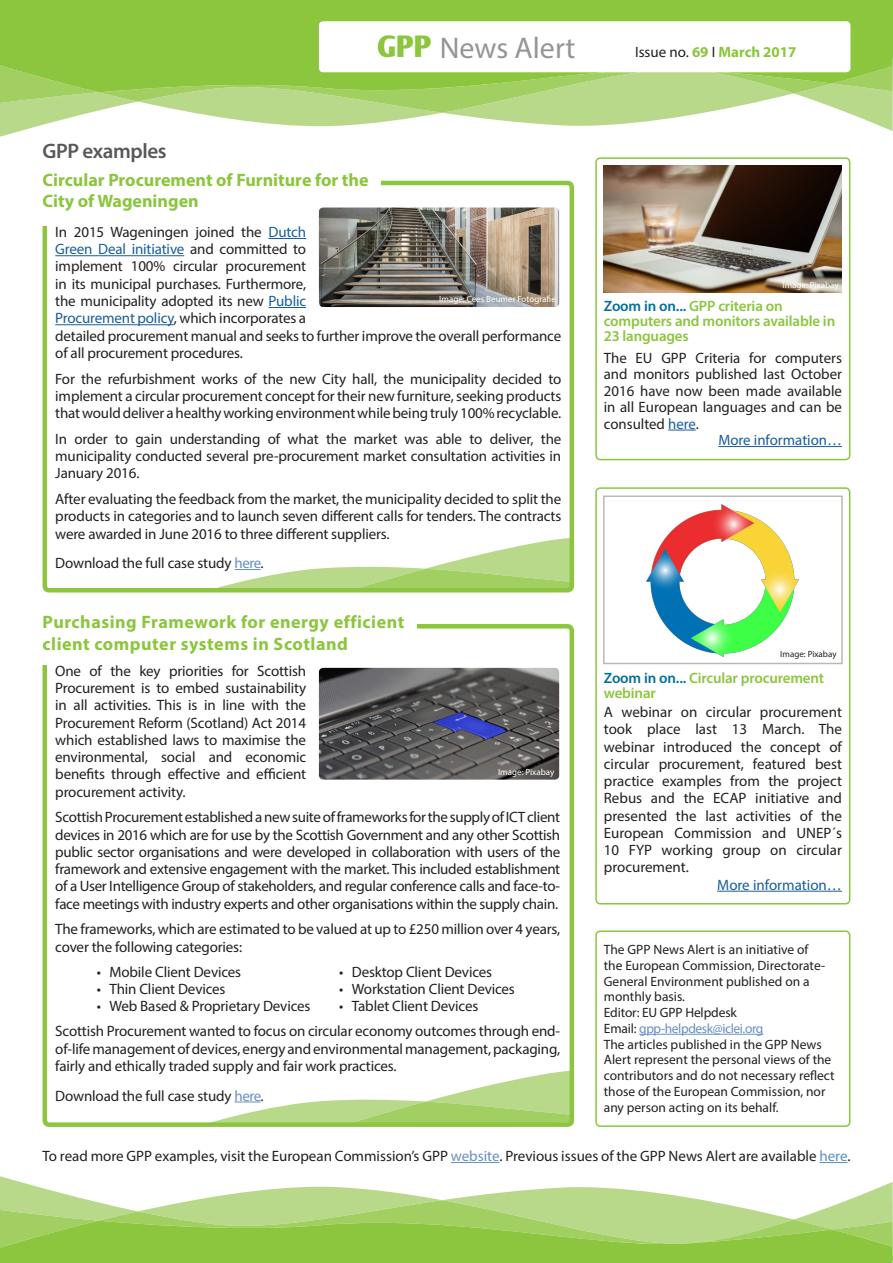
<style>
.page{position:relative;width:893px;height:1263px;background:#fff}
.page>*{position:absolute;margin:0;border:0;box-sizing:border-box;transform-origin:0 0}
.t1{font:30px "Myriad Pro";color:#939598}
.t2{font:600 21px "Myriad Pro";letter-spacing:-.02em;color:#57585a}
.t3{font:700 18px "Myriad Pro";letter-spacing:.02em;color:#8bc63e}
.t4{font:700 18px "Myriad Pro";color:#8bc63e}
.t5{font:15px/17.2px "Myriad Pro";letter-spacing:-.01em;color:#231f20;text-align:justify}
.t6{font:600 15px/15px "Myriad Pro";letter-spacing:-.01em;color:#8bc63e}
.t7{font:15px "Myriad Pro";color:#175d9e}
.t8{font:700 15px "Myriad Pro";color:#8bc63e}
.t9{font:13.5px/15.8px "Myriad Pro";color:#231f20}
.t10{font:13.5px "Myriad Pro";letter-spacing:-.03em;color:#668ec6}
.t11{font:9px "Myriad Pro";color:#fff}
.t12{font:9px "Myriad Pro";color:#231f20}
.s1{font-family:"Oli Jo";font-weight:700;color:#8bc63e}
.s2{font-weight:400;color:#231f20}
.s3{color:#175d9e}
.s4{color:#668ec6}
.s5{color:#037099}
.s6{color:#231f20}
.s7{color:#588fc7}
</style>
<div class="page">
<svg style="left:0;top:1176px;width:88px;height:24px"></svg>
<svg style="left:195px;top:1182px;width:698px;height:18px"></svg>
<svg style="left:0;top:1200px;width:893px;height:63px;background:#a1cf62"></svg>
<svg style="left:0;top:113px;width:88px;height:24px"></svg>
<svg style="left:195px;top:113px;width:698px;height:18px"></svg>
<svg style="left:0;top:58px;width:893px;height:55px;background:#a9d36f"></svg>
<div style="left:0;top:0;width:893px;height:58px;background:#8bc63e"></div>
<div style="left:319px;top:21px;width:531px;height:51px;background:#fff;border-radius:4px"></div>
<div style="left:43px;top:624px;width:531px;height:503px;border:4px solid #8bc63e;border-radius:4px"></div>
<div style="left:38px;top:617px;width:379px;height:48px;background:#fff"></div>
<div style="left:43px;top:181px;width:531px;height:411px;border:4px solid #8bc63e;border-radius:4px"></div>
<div style="left:595px;top:157px;width:255px;height:303px;border:2px solid #8bc63e;border-radius:4px"></div>
<svg style="left:204px;top:1056px;width:367px;height:68px"></svg>
<div style="left:595px;top:487px;width:255px;height:417px;border:2px solid #8bc63e;border-radius:4px"></div>
<hr style="left:451px;top:1162px;width:48px;height:1px;background:#668ec6">
<svg style="left:819px;top:1162px;width:28px;height:1px"></svg>
<img style="left:319px;top:668px;width:240px;height:112px">
<hr style="left:269px;top:238px;width:37px;height:1px;background:#175d9e">
<hr style="left:55px;top:255px;width:129px;height:1px;background:#175d9e">
<hr style="left:269px;top:307px;width:37px;height:1px;background:#175d9e">
<hr style="left:55px;top:324px;width:119px;height:1px;background:#175d9e">
<svg style="left:204px;top:523px;width:367px;height:66px"></svg>
<svg style="left:668px;top:430px;width:28px;height:1px"></svg>
<hr style="left:718px;top:446px;width:124px;height:1px;background:#175d9e">
<div style="left:595px;top:930px;width:255px;height:197px;border:2px solid #8bc63e;border-radius:4px"></div>
<hr style="left:639px;top:1034px;width:124px;height:1px;background:#668ec6">
<div style="left:35px;top:174px;width:346px;height:51px;background:#fff"></div>
<img style="left:319px;top:207px;width:240px;height:100px">
<img style="left:604px;top:166px;width:238px;height:127px">
<img style="left:647px;top:504px;width:152px;height:153px">
<div style="left:603px;top:495px;width:240px;height:169px;border:2px solid #b8b9bc"></div>
<hr style="left:717px;top:891px;width:125px;height:1px;background:#175d9e">
<h1 class="t1" style="left:377px;top:29px;width:200px"><span class="s1">GPP</span> News Alert</h1>
<p class="t8" style="left:635px;top:42px;width:163px"><span class="s2">Issue no.</span> 69 <span class="s2">I</span> March 2017</p>
<p class="t2" style="left:43px;top:138px;width:125px">GPP examples</p>
<p class="t4" style="left:43px;top:168px;width:328px">Circular Procurement of Furniture for the</p>
<p class="t4" style="left:43px;top:189px;width:158px">City of Wageningen</p>
<p class="t5" style="left:55px;top:223px;width:507px;text-align:left">In 2015 Wageningen joined the <span class="s3">Dutch<br>Green Deal initiative</span> and committed to<br>implement 100% circular procurement<br>in its municipal purchases. Furthermore,<br>the municipality adopted its new <span class="s3">Public<br>Procurement policy</span>, which incorporates a<br>detailed procurement manual and seeks to further improve the overall performance of all procurement procedures.</p>
<p class="t5" style="left:55px;top:370px;width:508px">For the refurbishment works of the new City hall, the municipality decided to implement a circular procurement concept for their new furniture, seeking products that would deliver a healthy working environment while being truly 100% recyclable.</p>
<p class="t5" style="left:55px;top:430px;width:508px">In order to gain understanding of what the market was able to deliver, the municipality conducted several pre-procurement market consultation activities in January 2016.</p>
<p class="t5" style="left:55px;top:490px;width:507px">After evaluating the feedback from the market, the municipality decided to split the products in categories and to launch seven different calls for tenders. The contracts were awarded in June 2016 to three different suppliers.</p>
<p class="t5" style="left:55px;top:554px;width:210px">Download the full case study <span class="s4">here</span>.</p>
<p class="t11" style="left:439px;top:294px;width:118px">Image: Cees Beumer Fotografie</p>
<p class="t3" style="left:43px;top:610px;width:363px">Purchasing Framework for energy efficient</p>
<p class="t3" style="left:43px;top:632px;width:307px">client computer systems in Scotland</p>
<p class="t5" style="left:55px;top:662px;width:252px">One of the key priorities for Scottish Procurement is to embed sustainability in all activities. This is in line with the Procurement Reform (Scotland) Act 2014 which established laws to maximise the environmental, social and economic benefits through effective and efficient procurement activity.</p>
<p class="t5" style="left:55px;top:808px;width:506px">Scottish Procurement established a new suite of frameworks for the supply of ICT client devices in 2016 which are for use by the Scottish Government and any other Scottish public sector organisations and were developed in collaboration with users of the framework and extensive engagement with the market. This included establishment of a User Intelligence Group of stakeholders, and regular conference calls and face-to&shy;face meetings with industry experts and other organisations within the supply chain.</p>
<p class="t5" style="left:55px;top:920px;width:506px">The frameworks, which are estimated to be valued at up to £250 million over 4 years, cover the following categories:</p>
<p class="t11" style="left:498px;top:766px;width:58px">Image: Pixabay</p>
<p class="t5" style="left:97px;top:963px;width:146px">• Mobile Client Devices</p>
<p class="t5" style="left:97px;top:980px;width:130px">• Thin Client Devices</p>
<p class="t5" style="left:97px;top:997px;width:215px">• Web Based &amp; Proprietary Devices</p>
<p class="t5" style="left:339px;top:963px;width:155px">• Desktop Client Devices</p>
<p class="t5" style="left:339px;top:980px;width:177px">• Workstation Client Devices</p>
<p class="t5" style="left:339px;top:997px;width:141px">• Tablet Client Devices</p>
<p class="t5" style="left:55px;top:1022px;width:506px">Scottish Procurement wanted to focus on circular economy outcomes through end&shy;of-life management of devices, energy and environmental management, packaging, fairly and ethically traded supply and fair work practices.</p>
<p class="t5" style="left:55px;top:1086px;width:210px">Download the full case study <span class="s4">here</span>.</p>
<p class="t11" style="left:782px;top:280px;width:58px">Image: Pixabay</p>
<p class="t6" style="left:604px;top:298px;width:233px"><span class="s5">Zoom in on...</span> GPP criteria on computers and monitors available in<br>23 languages</p>
<p class="t5" style="left:604px;top:349px;width:240px;line-height:16.5px">The EU GPP Criteria for computers and monitors published last October 2016 have now been made available in all European languages and can be consulted <span class="s3">here</span>.</p>
<p class="t7" style="left:718px;top:431px;width:125px">More information…</p>
<p class="t12" style="left:780px;top:649px;width:58px">Image: Pixabay</p>
<p class="t6" style="left:604px;top:670px;width:222px"><span class="s5">Zoom in on...</span> Circular procurement webinar</p>
<p class="t5" style="left:604px;top:703px;width:240px">A webinar on circular procurement took place last 13 March. The webinar introduced the concept of circular procurement, featured best practice examples from the project Rebus and the ECAP initiative and presented the last activities of the European Commission and UNEP´s 10 FYP working group on circular procurement.</p>
<p class="t7" style="left:717px;top:875px;width:126px">More information…</p>
<p class="t9" style="left:604px;top:941px;width:223px">The GPP News Alert is an initiative of the European Commission, Directorate-<br>General Environment published on a monthly basis.</p>
<p class="t9" style="left:604px;top:1004px;width:135px">Editor: EU GPP Helpdesk</p>
<p class="t10" style="left:604px;top:1020px;width:161px"><span class="s6">Email:</span> gpp-helpdesk@iclei.org</p>
<p class="t9" style="left:604px;top:1036px;width:232px">The articles published in the GPP News Alert represent the personal views of the contributors and do not necessary reflect those of the European Commission, nor any person acting on its behalf.</p>
<p class="t5" style="left:43px;top:1147px;width:809px">To read more GPP examples, visit the European Commission’s GPP <span class="s4">website</span>. Previous issues of the GPP News Alert are available <span class="s7">here</span>.</p>
</div>
